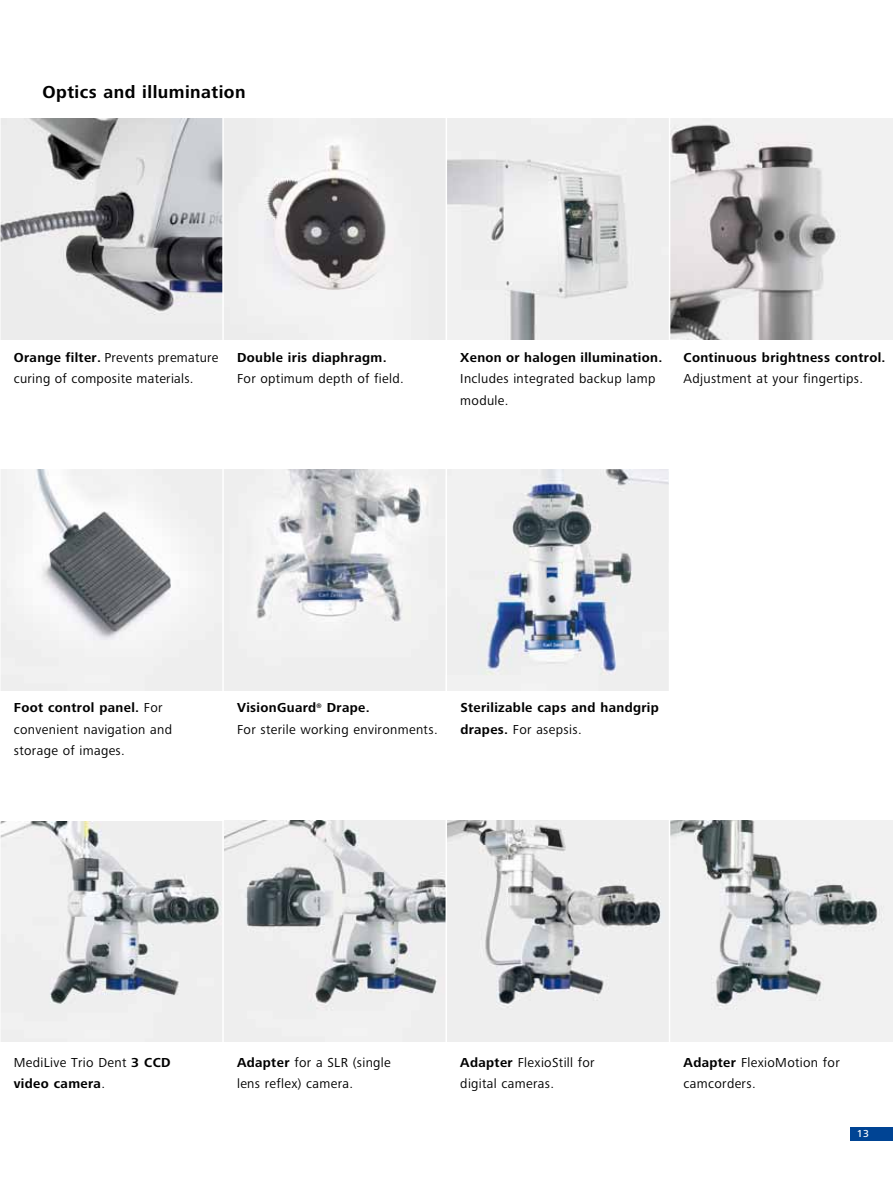
<style>
.page{position:relative;width:893px;height:1178px;background:#fff}
.page>*{position:absolute;margin:0;border:0;box-sizing:border-box;transform-origin:0 0}
.t1{font:700 18px "Zeiss Frutiger Next Pro";letter-spacing:.025em;color:#000}
.t2{font:13.5px/21.3px "Zeiss Frutiger Next Pro";letter-spacing:.025em;color:#000}
.t3{font:700 13.5px/21.3px "Zeiss Frutiger Next Pro";letter-spacing:.025em;color:#000}
.t4{font:500 10.5px "Zeiss Frutiger Next Pro";color:#fff}
.s1{font-weight:700}
.s2{font-weight:400}
</style>
<div class="page">
<img style="left:224px;top:821px;width:669px;height:221px">
<svg style="left:1px;top:821px;width:221px;height:221px;fill:#eee"></svg>
<img style="left:1px;top:119px;width:221px;height:221px">
<svg style="left:447px;top:119px;width:222px;height:221px;fill:#eee"></svg>
<svg style="left:670px;top:119px;width:223px;height:221px"></svg>
<svg style="left:224px;top:119px;width:221px;height:221px;fill:#eee"></svg>
<img style="left:224px;top:469px;width:221px;height:221px">
<svg style="left:447px;top:469px;width:221px;height:221px;fill:#eee"></svg>
<svg style="left:1px;top:469px;width:221px;height:221px;fill:#f1f1f1"></svg>
<hr style="left:669px;top:117px;width:1px;height:927px;background:#fff">
<hr style="left:445px;top:117px;width:2px;height:927px;background:#fff">
<div style="left:850px;top:1127px;width:43px;height:13px;background:#004494"></div>
<h1 class="t1" style="left:43px;top:82px;width:205px">Optics and illumination</h1>
<p class="t2" style="left:14px;top:347px;width:206px"><span class="s1">Orange filter.</span> Prevents premature curing of composite materials.</p>
<p class="t3" style="left:237px;top:347px;width:151px">Double iris diaphragm.</p>
<p class="t2" style="left:237px;top:368px;width:168px">For optimum depth of field.</p>
<p class="t3" style="left:460px;top:347px;width:203px">Xenon or halogen illumination.</p>
<p class="t2" style="left:460px;top:368px;width:197px">Includes integrated backup lamp module.</p>
<p class="t3" style="left:684px;top:347px;width:204px">Continuous brightness control.</p>
<p class="t2" style="left:684px;top:368px;width:181px">Adjustment at your fingertips.</p>
<p class="t2" style="left:14px;top:697px;width:160px"><span class="s1">Foot control panel.</span> For convenient navigation and storage of images.</p>
<p class="t2" style="left:237px;top:697px;width:202px"><span class="s1">VisionGuard</span><sup>®</sup> <span class="s1">Drape.<br></span>For sterile working environments.</p>
<p class="t3" style="left:460px;top:697px;width:200px">Sterilizable caps and handgrip drapes. <span class="s2">For asepsis.</span></p>
<p class="t2" style="left:14px;top:1052px;width:158px">MediLive Trio Dent <span class="s1">3 CCD video camera</span>.</p>
<p class="t2" style="left:237px;top:1052px;width:155px"><span class="s1">Adapter</span> for a SLR (single lens reflex) camera.</p>
<p class="t2" style="left:460px;top:1052px;width:136px"><span class="s1">Adapter</span> FlexioStill for digital cameras.</p>
<p class="t2" style="left:684px;top:1052px;width:158px"><span class="s1">Adapter</span> FlexioMotion for camcorders.</p>
<p class="t4" style="left:857px;top:1128px;width:14px">13</p>
</div>
